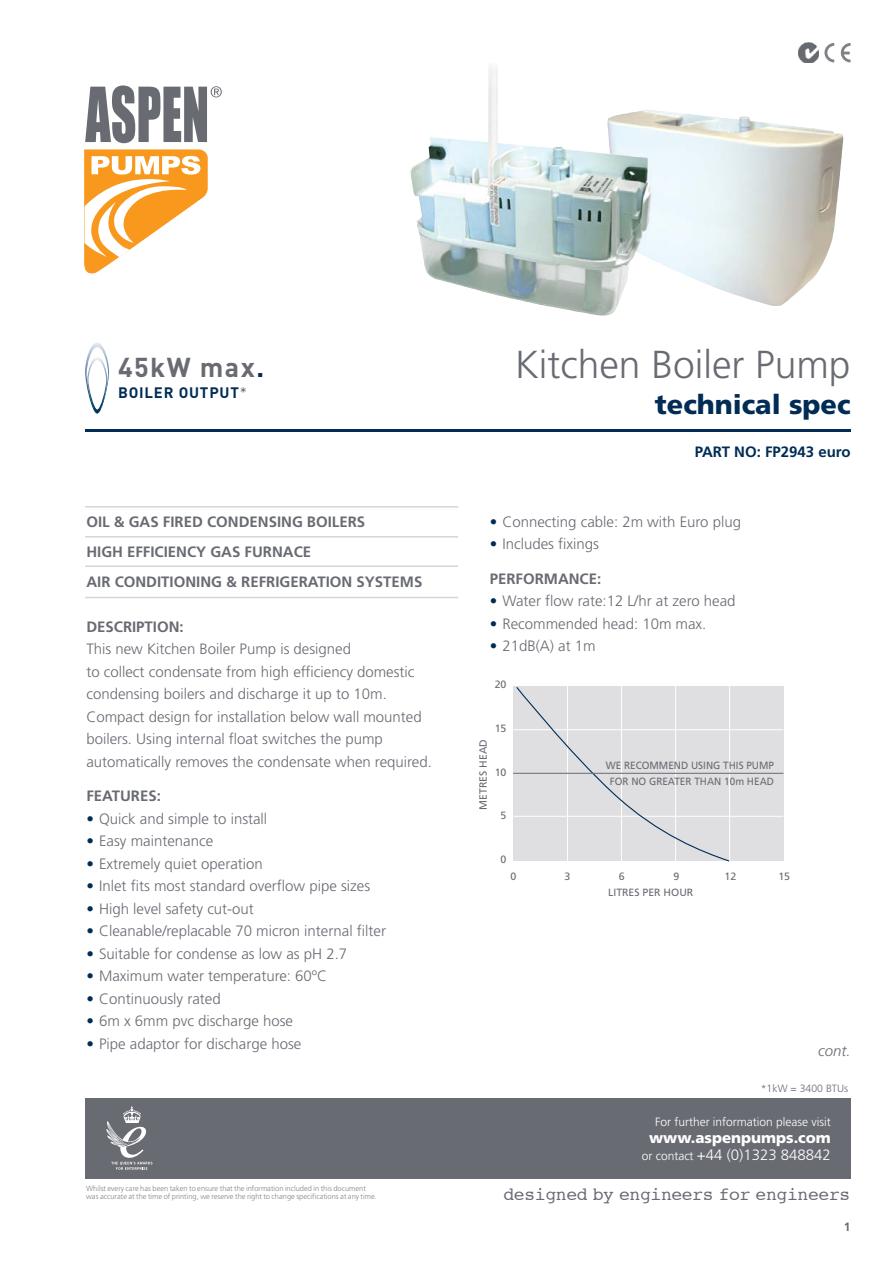
<style>
.page{position:relative;width:893px;height:1263px;background:#fff}
.page>*{position:absolute;margin:0;border:0;box-sizing:border-box;transform-origin:0 0}
.t1{font:300 39px "Frutiger";color:#696b73}
.t2{font:900 27px "Frutiger";color:#002c55}
.t3{font:700 27px "DIN";letter-spacing:.055em;color:#696b73}
.t4{font:18px "Courier";letter-spacing:-.02em;color:#696b73}
.t5{font:300 15px/22.5px "Frutiger";color:#696b73}
.t6{font:700 15px/30px "Frutiger";color:#696b73}
.t7{font:900 15px/17.5px "Frutiger";color:#fff;text-align:center}
.t8{font:700 15px "Frutiger";color:#002c55}
.t9{font:700 15px "DIN";letter-spacing:.055em;color:#002c55}
.t10{font:italic 300 15px "Frutiger";color:#696b73}
.t11{font:300 12px "Frutiger";color:#fff}
.t12{font:700 12px "Frutiger";color:#696b73}
.t13{font:10.65px "Frutiger";color:#696b73}
.t14{font:10.5px/16.5px "Frutiger";color:#696b73;text-align:center;scale:.95 1}
.t15{font:10.5px "Frutiger";color:#696b73}
.t16{font:300 10.5px "Frutiger";color:#696b73}
.t17{font:300 7.5px/8.2px "Frutiger";color:#808285}
.s1{color:#002c55}
.s2{font-weight:400;color:#696b73}
.s3{font-weight:300;font-size:12px}
.s4{font-weight:300}
</style>
<div class="page">
<img style="left:410px;top:68px;width:433px;height:248px">
<div style="left:85px;top:1098px;width:765px;height:81px;background:#696b73"></div>
<svg style="left:84px;top:150px;width:124px;height:124px"></svg>
<svg style="left:85px;top:85px;width:137px;height:58px"></svg>
<hr style="left:85px;top:429px;width:765px;height:3px;background:#002c55">
<svg style="left:106px;top:1106px;width:46px;height:64px"></svg>
<hr style="left:85px;top:536px;width:373px;height:2px;background:#d6d6d9">
<hr style="left:85px;top:506px;width:373px;height:2px;background:#d6d6d9">
<hr style="left:85px;top:565px;width:373px;height:2px;background:#d6d6d9">
<hr style="left:85px;top:597px;width:373px;height:1px;background:#d6d6d9">
<div style="left:513px;top:686px;width:270px;height:175px;background:#dfdfe1"></div>
<hr style="left:513px;top:729px;width:270px;height:1px;background:#fff">
<hr style="left:513px;top:816px;width:270px;height:1px;background:#fff">
<svg style="left:516px;top:686px;width:214px;height:176px"></svg>
<svg style="left:824px;top:43px;width:10px;height:19px"></svg>
<svg style="left:841px;top:43px;width:9px;height:19px"></svg>
<div style="left:797px;top:41px;width:24px;height:24px;background:linear-gradient(to right,#fff,#fff)"></div>
<img style="left:798px;top:43px;width:20px;height:19px">
<hr style="left:513px;top:773px;width:270px;height:1px;background:#696b73">
<svg style="left:85px;top:343px;width:24px;height:71px"></svg>
<h2 class="t3" style="left:118px;top:358px;width:148px">45kW max<span class="s1">.</span></h2>
<p class="t9" style="left:118px;top:387px;width:130px">BOILER OUTPUT<span class="s2">*</span></p>
<p class="t6" style="left:86px;top:508px;width:337px">OIL &amp; GAS FIRED CONDENSING BOILERS<br>HIGH EFFICIENCY GAS FURNACE<br>AIR CONDITIONING &amp; REFRIGERATION SYSTEMS</p>
<p class="t6" style="left:86px;top:613px;width:99px">DESCRIPTION:</p>
<p class="t5" style="left:86px;top:639px;width:347px">This new Kitchen Boiler Pump is designed<br>to collect condensate from high efficiency domestic condensing boilers and discharge it up to 10m.<br>Compact design for installation below wall mounted boilers. Using internal float switches the pump automatically removes the condensate when required.</p>
<p class="t6" style="left:86px;top:782px;width:76px">FEATURES:</p>
<p class="t5" style="left:86px;top:809px;width:182px"><span class="s1">•</span> Quick and simple to install</p>
<p class="t5" style="left:86px;top:831px;width:128px"><span class="s1">•</span> Easy maintenance</p>
<p class="t5" style="left:86px;top:854px;width:178px"><span class="s1">•</span> Extremely quiet operation</p>
<p class="t5" style="left:86px;top:876px;width:285px"><span class="s1">•</span> Inlet fits most standard overflow pipe sizes</p>
<p class="t5" style="left:86px;top:899px;width:169px"><span class="s1">•</span> High level safety cut-out</p>
<p class="t5" style="left:86px;top:921px;width:301px"><span class="s1">•</span> Cleanable/replacable 70 micron internal filter</p>
<p class="t5" style="left:86px;top:944px;width:262px"><span class="s1">•</span> Suitable for condense as low as pH 2.7</p>
<p class="t5" style="left:86px;top:966px;width:242px"><span class="s1">•</span> Maximum water temperature: 60ºC</p>
<p class="t5" style="left:86px;top:989px;width:136px"><span class="s1">•</span> Continuously rated</p>
<p class="t5" style="left:86px;top:1011px;width:208px"><span class="s1">•</span> 6m x 6mm pvc discharge hose</p>
<p class="t5" style="left:86px;top:1034px;width:217px"><span class="s1">•</span> Pipe adaptor for discharge hose</p>
<p class="t17" style="left:86px;top:1185px;width:292px">Whilst every care has been taken to ensure that the information included in this document was accurate at the time of printing, we reserve the right to change specifications at any time.</p>
<h1 class="t1" style="left:515px;top:349px;width:337px">Kitchen Boiler Pump</h1>
<h2 class="t2" style="left:655px;top:394px;width:197px">technical spec</h2>
<p class="t8" style="left:695px;top:446px;width:157px">PART NO: FP2943 euro</p>
<p class="t5" style="left:490px;top:512px;width:253px"><span class="s1">•</span> Connecting cable: 2m with Euro plug</p>
<p class="t5" style="left:490px;top:534px;width:111px"><span class="s1">•</span> Includes fixings</p>
<p class="t6" style="left:490px;top:565px;width:113px">PERFORMANCE:</p>
<p class="t5" style="left:490px;top:591px;width:247px"><span class="s1">•</span> Water flow rate:12 L/hr at zero head</p>
<p class="t5" style="left:490px;top:614px;width:218px"><span class="s1">•</span> Recommended head: 10m max.</p>
<p class="t5" style="left:490px;top:636px;width:107px"><span class="s1">•</span> 21dB(A) at 1m</p>
<p class="t15" style="left:479px;top:810px;width:72px;rotate:-90deg">METRES HEAD</p>
<p class="t13" style="left:495px;top:680px;width:13px">20</p>
<p class="t13" style="left:495px;top:724px;width:13px">15</p>
<p class="t13" style="left:495px;top:768px;width:13px">10</p>
<p class="t13" style="left:500px;top:811px;width:7px">5</p>
<p class="t13" style="left:500px;top:855px;width:7px">0</p>
<p class="t14" style="left:606px;top:758px;width:179px">WE RECOMMEND USING THIS PUMP<br>FOR NO GREATER THAN 10m HEAD</p>
<p class="t13" style="left:510px;top:872px;width:7px">0</p>
<p class="t13" style="left:564px;top:872px;width:7px">3</p>
<p class="t13" style="left:619px;top:872px;width:7px">6</p>
<p class="t13" style="left:673px;top:872px;width:7px">9</p>
<p class="t13" style="left:724px;top:872px;width:13px">12</p>
<p class="t13" style="left:778px;top:872px;width:13px">15</p>
<p class="t15" style="left:608px;top:888px;width:87px">LITRES PER HOUR</p>
<p class="t10" style="left:818px;top:1045px;width:34px">cont.</p>
<p class="t16" style="left:761px;top:1084px;width:89px">*1kW = 3400 BTUs</p>
<p class="t11" style="left:655px;top:1117px;width:177px">For further information please visit</p>
<p class="t7" style="left:642px;top:1130px;width:191px">www.aspenpumps.com <span class="s3">or contact</span> <span class="s4">+44 (0)1323 848842</span></p>
<p class="t4" style="left:503px;top:1186px;width:348px">designed by engineers for engineers</p>
<p class="t12" style="left:844px;top:1222px;width:8px">1</p>
</div>
